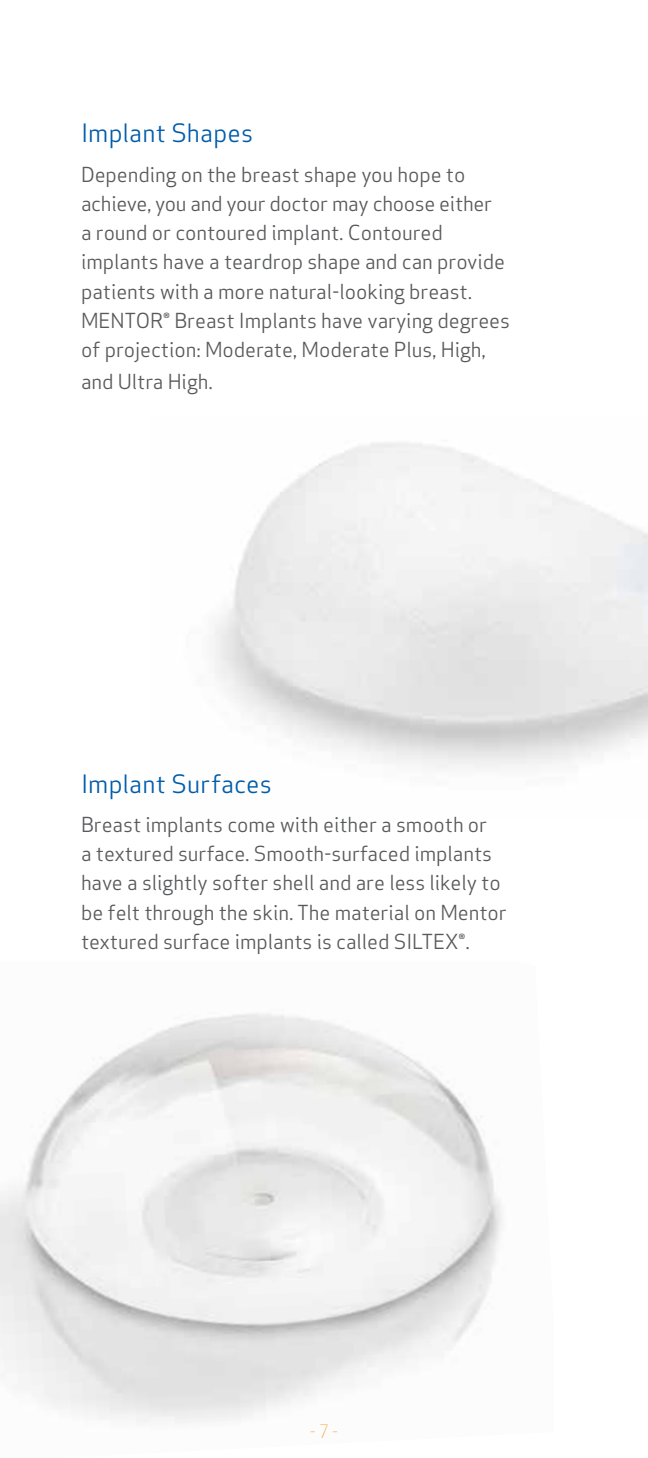
<style>
.page{position:relative;width:648px;height:1458px;background:#fff}
.page>*{position:absolute;margin:0;border:0;box-sizing:border-box;transform-origin:0 0}
.t1{font:24.75px "Apex Sans";letter-spacing:.005em;color:#005cab}
.t2{font:20.25px/29.2px "Apex Sans";letter-spacing:-.005em;color:#58595b}
.t3{font:300 18px "Apex Sans";color:#f8971d}
</style>
<div class="page">
<img style="left:0;top:1013px;width:502px;height:410px">
<p class="t1" style="left:81px;top:113px;width:174px">Implant Shapes</p>
<p class="t2" style="left:81px;top:158px;width:430px">Depending on the breast shape you hope to achieve, you and your doctor may choose either<br>a round or contoured implant. Contoured implants have a teardrop shape and can provide patients with a more natural-looking breast.<br>M entor® Breast Implants have varying degrees of projection: Moderate, Moderate Plus, H igh,</p>
<p class="t2" style="left:81px;top:365px;width:133px">and U ltra H igh.</p>
<p class="t1" style="left:81px;top:763px;width:192px">Implant Surfaces</p>
<p class="t2" style="left:81px;top:808px;width:427px">Breast implants come with either a smooth or<br>a textured surface. Smooth-surfaced implants have a slightly softer shell and are less likely to be felt through the skin. The material on Mentor textured surface implants is called Si ltex®.</p>
<p class="t3" style="left:310px;top:1420px;width:30px">- 7 -</p>
</div>
